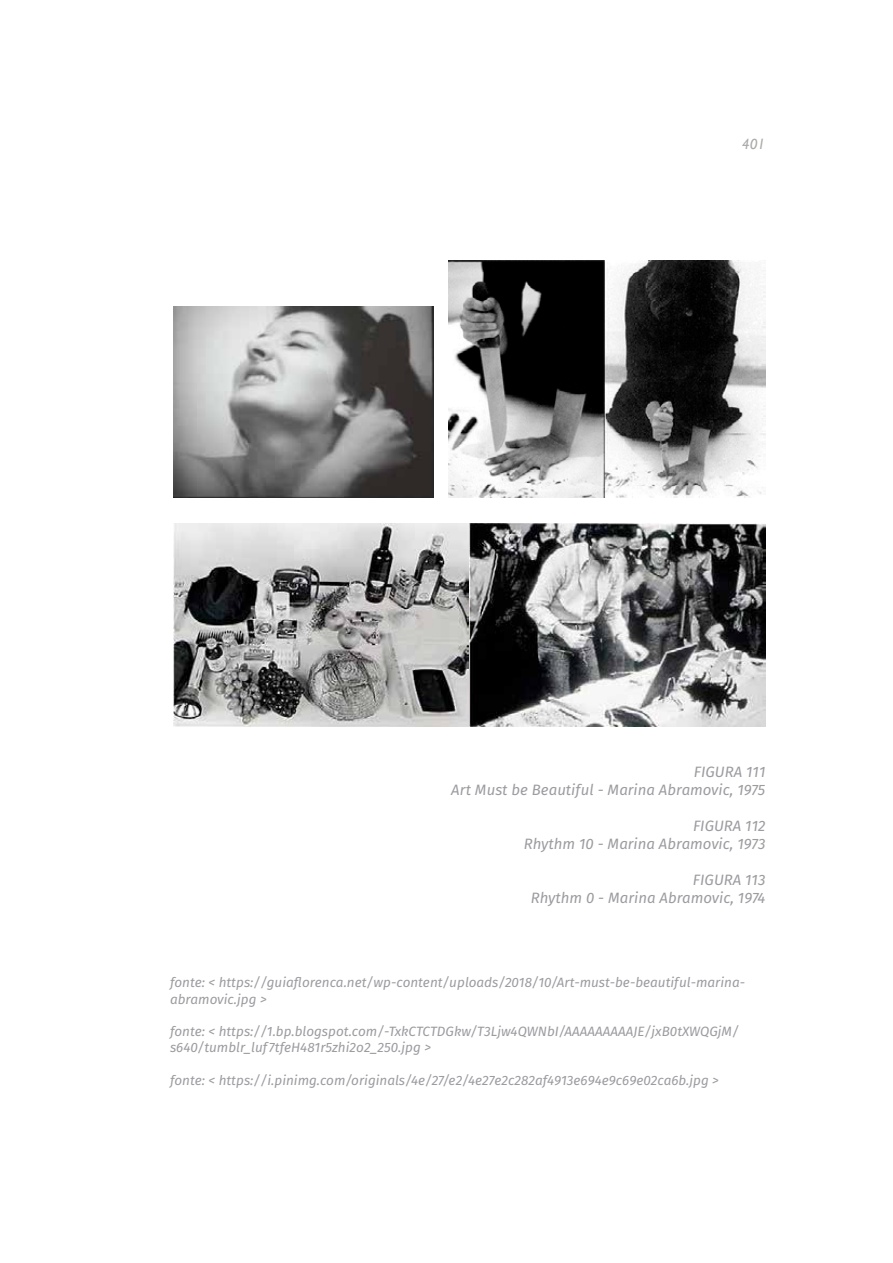
<style>
.page{position:relative;width:893px;height:1263px;background:#fff}
.page>*{position:absolute;margin:0;border:0;box-sizing:border-box;transform-origin:0 0}
.t1{font:italic 15px/18px "Fira Sans";color:#9c9ba0;text-align:right}
.t2{font:italic 15px "Gill Sans";color:#a8aaa6}
.t3{font:italic 13.5px/16.2px "Fira Sans";color:#9c9ba0}
</style>
<div class="page">
<img style="left:173px;top:307px;width:261px;height:190px">
<img style="left:173px;top:524px;width:592px;height:203px">
<img style="left:449px;top:260px;width:316px;height:237px">
<p class="t2" style="left:742px;top:135px;width:25px">401</p>
<p class="t1" style="left:451px;top:762px;width:316px">FIGURA 111<br>Art Must be Beautiful - Marina Abramovic, 1975</p>
<p class="t1" style="left:524px;top:816px;width:243px">FIGURA 112<br>Rhythm 10 - Marina Abramovic, 1973</p>
<p class="t1" style="left:531px;top:870px;width:236px">FIGURA 113<br>Rhythm 0 - Marina Abramovic, 1974</p>
<p class="t3" style="left:170px;top:974px;width:576px">fonte: &lt; https://guiaflorenca.net/wp-content/uploads/2018/10/Art-must-be-beautiful-marina&shy;abramovic.jpg &gt;</p>
<p class="t3" style="left:170px;top:1023px;width:570px">fonte: &lt; https://1.bp.blogspot.com/-TxkCTCTDGkw/T3Ljw4QWNbI/AAAAAAAAAJE/jxB0tXWQGjM/ s640/tumblr_luf7tfeH481r5zhi2o2_250.jpg &gt;</p>
<p class="t3" style="left:170px;top:1072px;width:550px">fonte: &lt; https://i.pinimg.com/originals/4e/27/e2/4e27e2c282af4913e694e9c69e02ca6b.jpg &gt;</p>
</div>
